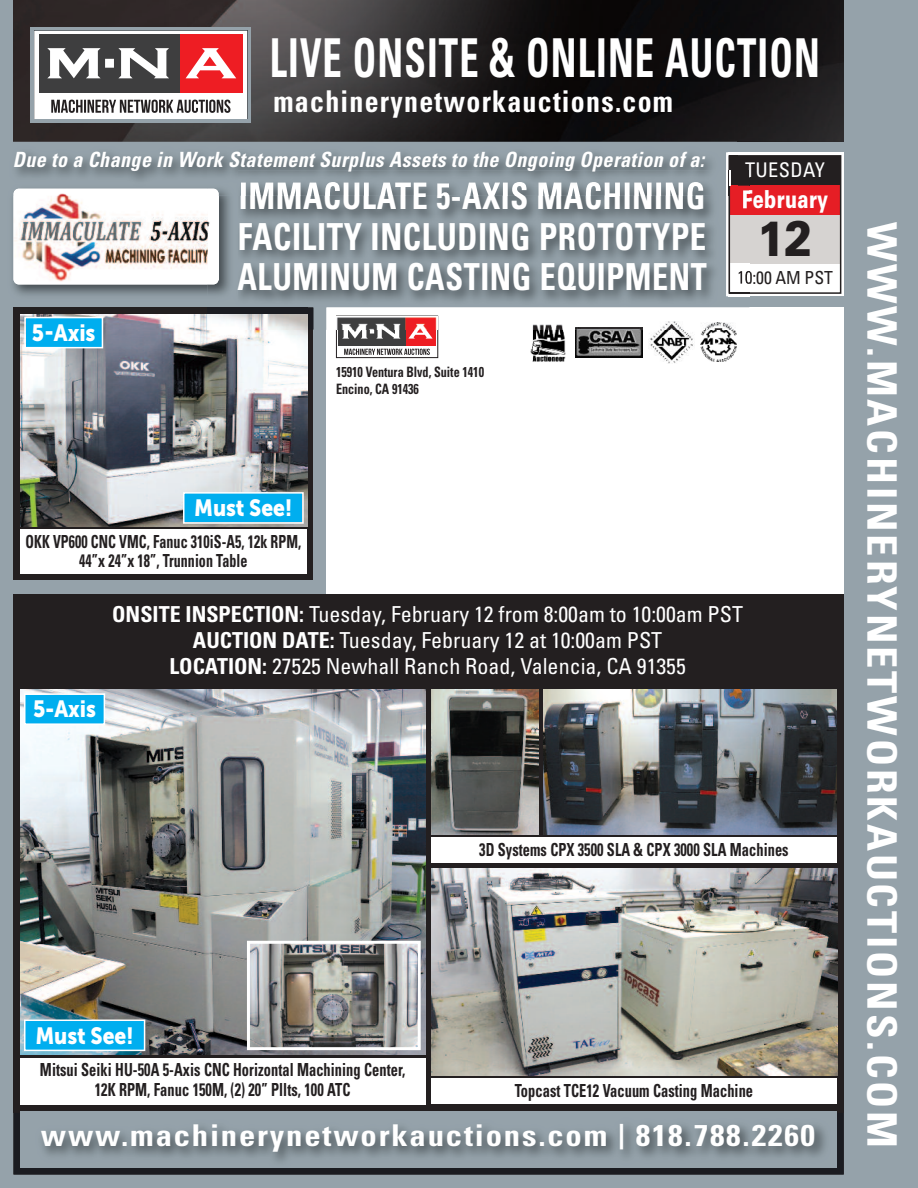
<style>
.page{position:relative;width:918px;height:1188px;background:#95a2aa}
.page>*{position:absolute;margin:0;border:0;box-sizing:border-box;transform-origin:0 0}
.t1{font:700 condensed 53.7px "Univers";letter-spacing:.03em;color:#fff;scale:.72 1}
.t2{font:900 49.5px "Univers";color:#231f20;scale:.86 1}
.t3{font:700 condensed 40.65px "Univers";letter-spacing:.065em;color:#fff;scale:1.09 1}
.t4{font:700 condensed 37.2px/40.2px "Univers";letter-spacing:.02em;color:#fff;text-align:justify;scale:.86 1}
.t5{font:700 condensed 30px "Univers";letter-spacing:.055em;color:#fff;scale:1.09 1}
.t6{font:700 condensed 30px "Univers";letter-spacing:.055em;color:#fff;scale:.93 1}
.t7{font:900 24.75px "Univers";letter-spacing:.02em;color:#fff;scale:.73 1}
.t8{font:23.4px "Museo Sans 900";letter-spacing:-.005em;color:#fff;scale:.9 1}
.t9{font:condensed 22.05px/26.2px "Univers";color:#fff;text-align:center}
.t10{font:italic 700 condensed 21px "Univers";letter-spacing:.025em;color:#fff;scale:.95 1}
.t11{font:condensed 20.25px "Univers";letter-spacing:.02em;color:#fff}
.t12{font:700 condensed 18px/19.5px "Univers";letter-spacing:.005em;color:#231f20;text-align:center;scale:.8 1}
.t13{font:700 condensed 18px/19.5px "Univers";letter-spacing:.005em;color:#231f20;text-align:center;scale:.78 1}
.t14{font:condensed 18px "Univers";letter-spacing:-.005em;color:#231f20}
.t15{font:700 condensed 14.25px/16.4px "Univers";color:#231f20;scale:.85 1}
.s1{font-weight:700}
.s2{font-size:25.5px}
</style>
<div class="page">
<div style="left:14px;top:594px;width:830px;height:580px;background:#231f20"></div>
<img style="left:20px;top:689px;width:406px;height:366px">
<div style="left:20px;top:1058px;width:406px;height:46px;background:#fff"></div>
<div style="left:20px;top:1111px;width:817px;height:57px;background:#95a2aa"></div>
<div style="left:327px;top:308px;width:517px;height:286px;background:#fff"></div>
<img style="left:531px;top:330px;width:34px;height:32px">
<img style="left:650px;top:330px;width:43px;height:34px">
<img style="left:701px;top:330px;width:36px;height:32px">
<svg style="left:575px;top:330px;width:68px;height:28px"></svg>
<img style="left:576px;top:330px;width:66px;height:27px">
<svg style="left:338px;top:330px;width:98px;height:25px"></svg>
<div style="left:336px;top:316px;width:102px;height:42px;border:1px solid #231f20"></div>
<img style="left:14px;top:0;width:830px;height:142px">
<svg style="left:31px;top:27px;width:220px;height:96px"></svg>
<svg style="left:35px;top:31px;width:212px;height:88px"></svg>
<div style="left:14px;top:308px;width:300px;height:272px;background:#231f20"></div>
<img style="left:20px;top:314px;width:287px;height:212px">
<div style="left:20px;top:530px;width:287px;height:44px;background:#fff"></div>
<div style="left:184px;top:494px;width:118px;height:28px;background:#00aeef"></div>
<div style="left:183px;top:492px;width:121px;height:32px;border:2px solid #fff"></div>
<div style="left:26px;top:318px;width:76px;height:29px;background:#00aeef"></div>
<div style="left:24px;top:317px;width:79px;height:31px;border:2px solid #fff"></div>
<img style="left:251px;top:945px;width:166px;height:101px">
<div style="left:247px;top:941px;width:174px;height:109px;border:3px solid #fff"></div>
<div style="left:26px;top:1021px;width:118px;height:29px;background:#00aeef"></div>
<div style="left:24px;top:1020px;width:121px;height:31px;border:2px solid #fff"></div>
<div style="left:26px;top:695px;width:78px;height:28px;background:#00aeef"></div>
<div style="left:24px;top:693px;width:81px;height:32px;border:2px solid #fff"></div>
<img style="left:432px;top:689px;width:107px;height:145px">
<img style="left:543px;top:689px;width:294px;height:145px">
<div style="left:432px;top:837px;width:405px;height:26px;background:#fff"></div>
<img style="left:432px;top:869px;width:405px;height:206px">
<div style="left:432px;top:1078px;width:405px;height:26px;background:#fff"></div>
<img style="left:13px;top:196px;width:195px;height:99px">
<img style="left:14px;top:189px;width:205px;height:95px;border-radius:5px">
<div style="left:726px;top:152px;width:118px;height:144px;background:linear-gradient(to bottom,#fff,#fff)"></div>
<div style="left:730px;top:157px;width:110px;height:29px;background:#231f20"></div>
<div style="left:730px;top:186px;width:110px;height:30px;background:#e61e25"></div>
<div style="left:730px;top:215px;width:110px;height:50px;background:#d6d3d1"></div>
<div style="left:730px;top:264px;width:110px;height:28px;background:#fff"></div>
<div style="left:729px;top:155px;width:112px;height:139px;border:2px solid #231f20"></div>
<img style="left:208px;top:196px;width:541px;height:134px">
<img style="left:327px;top:308px;width:422px;height:22px">
<svg style="left:565px;top:324px;width:4px;height:6px"></svg>
<svg style="left:527px;top:324px;width:4px;height:6px"></svg>
<img style="left:531px;top:324px;width:34px;height:6px">
<img style="left:648px;top:321px;width:46px;height:9px">
<svg style="left:737px;top:323px;width:3px;height:7px"></svg>
<svg style="left:698px;top:323px;width:3px;height:7px"></svg>
<img style="left:701px;top:323px;width:36px;height:7px">
<img style="left:573px;top:323px;width:72px;height:7px">
<img style="left:576px;top:327px;width:66px;height:3px">
<img style="left:336px;top:316px;width:102px;height:14px">
<img style="left:337px;top:316px;width:100px;height:14px">
<img style="left:208px;top:308px;width:106px;height:22px">
<img style="left:208px;top:196px;width:30px;height:108px">
<img style="left:219px;top:196px;width:1px;height:83px">
<img style="left:208px;top:196px;width:11px;height:88px">
<img style="left:726px;top:196px;width:23px;height:100px">
<img style="left:737px;top:185px;width:12px;height:1px">
<img style="left:730px;top:196px;width:19px;height:96px">
<svg style="left:729px;top:292px;width:20px;height:2px"></svg>
<img style="left:739px;top:270px;width:10px;height:14px">
<img style="left:743px;top:190px;width:6px;height:19px">
<img style="left:12px;top:186px;width:196px;height:10px">
<img style="left:14px;top:189px;width:194px;height:7px">
<img style="left:726px;top:152px;width:3px;height:19px">
<img style="left:208px;top:171px;width:521px;height:25px">
<svg style="left:208px;top:189px;width:12px;height:7px"></svg>
<svg style="left:729px;top:152px;width:8px;height:44px"></svg>
<img style="left:241px;top:182px;width:462px;height:14px">
<h1 class="t1" style="left:270px;top:39px;width:766px">LIVE ONSITE &amp; ONLINE AUCTION</h1>
<h3 class="t6" style="left:274px;top:90px;width:431px">machinerynetworkauctions.com</h3>
<p class="t10" style="left:13px;top:152px;width:729px">Due to a Change in Work Statement Surplus Assets to the Ongoing Operation of a:</p>
<p class="t8" style="left:32px;top:319px;width:72px">5-Axis</p>
<h3 class="t4" style="left:237px;top:179px;width:547px">IMMACULATE 5-AXIS MACHINING FACILITY INCLUDING PROTOTYPE ALUMINUM CASTING EQUIPMENT</h3>
<p class="t15" style="left:336px;top:365px;width:176px">15910 Ventura Blvd, Suite 1410<br>Encino, CA 91436</p>
<p class="t11" style="left:745px;top:163px;width:81px">TUESDAY</p>
<h3 class="t7" style="left:742px;top:191px;width:120px">February</h3>
<h2 class="t2" style="left:758px;top:220px;width:65px">12</h2>
<p class="t14" style="left:737px;top:271px;width:97px">10:00 AM PST</p>
<p class="t8" style="left:194px;top:494px;width:111px">Must See!</p>
<p class="t13" style="left:26px;top:533px;width:355px">OKK VP600 CNC VMC, Fanuc 310iS-A5, 12k RPM,<br>44”x 24”x 18”, Trunnion Table</p>
<p class="t8" style="left:33px;top:696px;width:71px">5-Axis</p>
<p class="t9" style="left:112px;top:603px;width:632px"><span class="s1">ONSITE INSPECTION:</span> Tuesday, February 12 from 8:00am to 10:00am PST<br><span class="s1">AUCTION DATE:</span> Tuesday, February 12 at 10:00am PST<br><span class="s1">LOCATION:</span> 27525 Newhall Ranch Road, Valencia, CA 91355</p>
<p class="t12" style="left:479px;top:841px;width:388px">3D Systems CPX 3500 SLA &amp; CPX 3000 SLA Machines</p>
<p class="t8" style="left:35px;top:1022px;width:111px">Must See!</p>
<p class="t12" style="left:40px;top:1062px;width:458px">Mitsui Seiki HU-50A 5-Axis CNC Horizontal Machining Center,<br>12K RPM, Fanuc 150M, (2) 20” Pllts, 100 ATC</p>
<h3 class="t5" style="left:41px;top:1124px;width:712px">www.machinerynetworkauctions.com <span class="s2">|</span> 818.788.2260</h3>
<p class="t12" style="left:515px;top:1082px;width:299px">Topcast TCE12 Vacuum Casting Machine</p>
<h3 class="t3" style="left:897px;top:222px;width:852px;rotate:90deg">WWW.MACHINERYNETWORKAUCTIONS.COM</h3>
</div>
